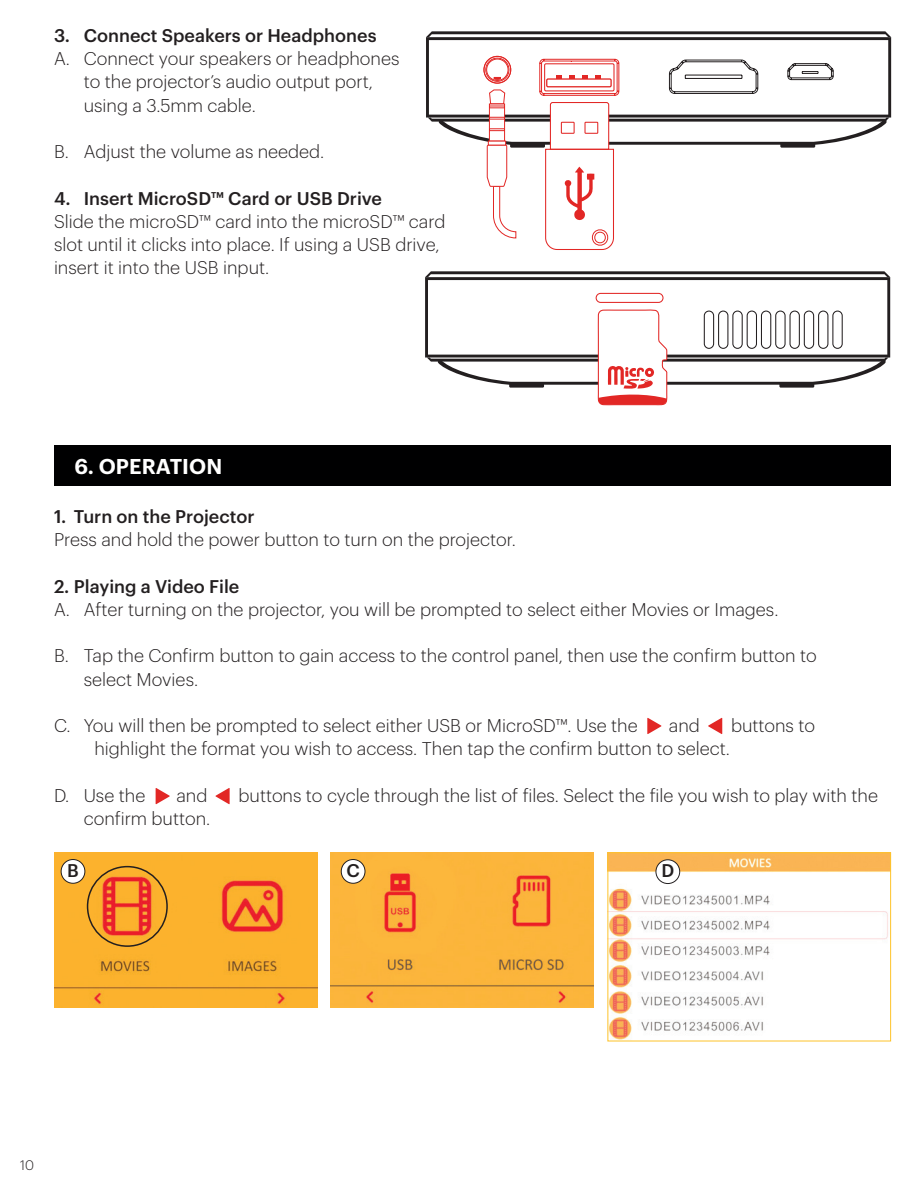
<style>
.page{position:relative;width:918px;height:1188px;background:#fff}
.page>*{position:absolute;margin:0;border:0;box-sizing:border-box;transform-origin:0 0}
.t1{font:600 21px "Graphik";letter-spacing:.005em;color:#fff}
.t2{font:300 18px/23.2px "Graphik";color:#231f20}
.t3{font:500 18px "Graphik";color:#231f20}
.t4{font:300 13.5px "Graphik";color:#231f20}
</style>
<div class="page">
<svg style="left:425px;top:271px;width:465px;height:135px"></svg>
<div style="left:596px;top:293px;width:68px;height:10px;border:1px solid #e22725;border-radius:5px"></div>
<svg style="left:426px;top:31px;width:465px;height:219px"></svg>
<div style="left:54px;top:446px;width:837px;height:40px;background:#000001"></div>
<img style="left:54px;top:852px;width:263px;height:156px">
<div style="left:61px;top:860px;width:24px;height:23px;background:#fff;border-radius:50%"></div>
<div style="left:61px;top:859px;width:24px;height:25px;border:1px solid #231f20;border-radius:50%"></div>
<img style="left:331px;top:852px;width:263px;height:156px">
<div style="left:341px;top:860px;width:24px;height:23px;background:#fff;border-radius:50%"></div>
<div style="left:341px;top:859px;width:24px;height:25px;border:1px solid #231f20;border-radius:50%"></div>
<img style="left:610px;top:854px;width:279px;height:185px">
<div style="left:608px;top:852px;width:283px;height:189px;border:1px solid #fec32a"></div>
<div style="left:656px;top:860px;width:24px;height:24px;background:#fff;border-radius:50%"></div>
<div style="left:656px;top:859px;width:24px;height:25px;border:1px solid #231f20;border-radius:50%"></div>
<div style="left:87px;top:866px;width:81px;height:81px;border:2px solid #231f20;border-radius:50%"></div>
<svg style="left:708px;top:718px;width:14px;height:16px"></svg>
<svg style="left:647px;top:718px;width:14px;height:16px"></svg>
<svg style="left:216px;top:788px;width:14px;height:16px"></svg>
<svg style="left:156px;top:788px;width:14px;height:16px"></svg>
<p class="t3" style="left:54px;top:22px;width:324px">3. Connect Speakers or Headphones</p>
<p class="t2" style="left:84px;top:45px;width:317px;text-indent:-30px">A. Connect your speakers or headphones to the projector’s audio output port, using a 3.5mm cable.</p>
<p class="t2" style="left:54px;top:139px;width:272px">B. Adjust the volume as needed.</p>
<p class="t3" style="left:54px;top:184px;width:330px">4. Insert MicroSD™ Card or USB Drive</p>
<p class="t2" style="left:54px;top:208px;width:393px">Slide the microSD™ card into the microSD™ card slot until it clicks into place. If using a USB drive, insert it into the USB input.</p>
<p class="t1" style="left:75px;top:450px;width:149px">6. OPERATION</p>
<p class="t3" style="left:54px;top:503px;width:202px">1. Turn on the Projector</p>
<p class="t2" style="left:54px;top:527px;width:464px">Press and hold the power button to turn on the projector.</p>
<p class="t3" style="left:54px;top:572px;width:187px">2. Playing a Video File</p>
<p class="t2" style="left:54px;top:596px;width:726px">A. After turning on the projector, you will be prompted to select either Movies or Images.</p>
<p class="t2" style="left:84px;top:643px;width:734px;text-indent:-30px">B. Tap the Confirm button to gain access to the control panel, then use the confirm button to select Movies.</p>
<p class="t2" style="left:54px;top:713px;width:585px">C. You will then be prompted to select either USB or MicroSD™. Use the</p>
<p class="t2" style="left:669px;top:713px;width:33px">and</p>
<p class="t2" style="left:731px;top:713px;width:86px">buttons to</p>
<p class="t2" style="left:94px;top:736px;width:637px">highlight the format you wish to access. Then tap the confirm button to select.</p>
<p class="t2" style="left:54px;top:782px;width:93px">D. Use the</p>
<p class="t2" style="left:176px;top:782px;width:33px">and</p>
<p class="t2" style="left:239px;top:782px;width:641px">buttons to cycle through the list of files. Select the file you wish to play with the</p>
<p class="t2" style="left:84px;top:806px;width:128px">confirm button.</p>
<p class="t3" style="left:67px;top:857px;width:13px">B</p>
<p class="t3" style="left:346px;top:857px;width:15px">C</p>
<p class="t3" style="left:661px;top:857px;width:14px">D</p>
<p class="t4" style="left:20px;top:1155px;width:15px">10</p>
</div>
